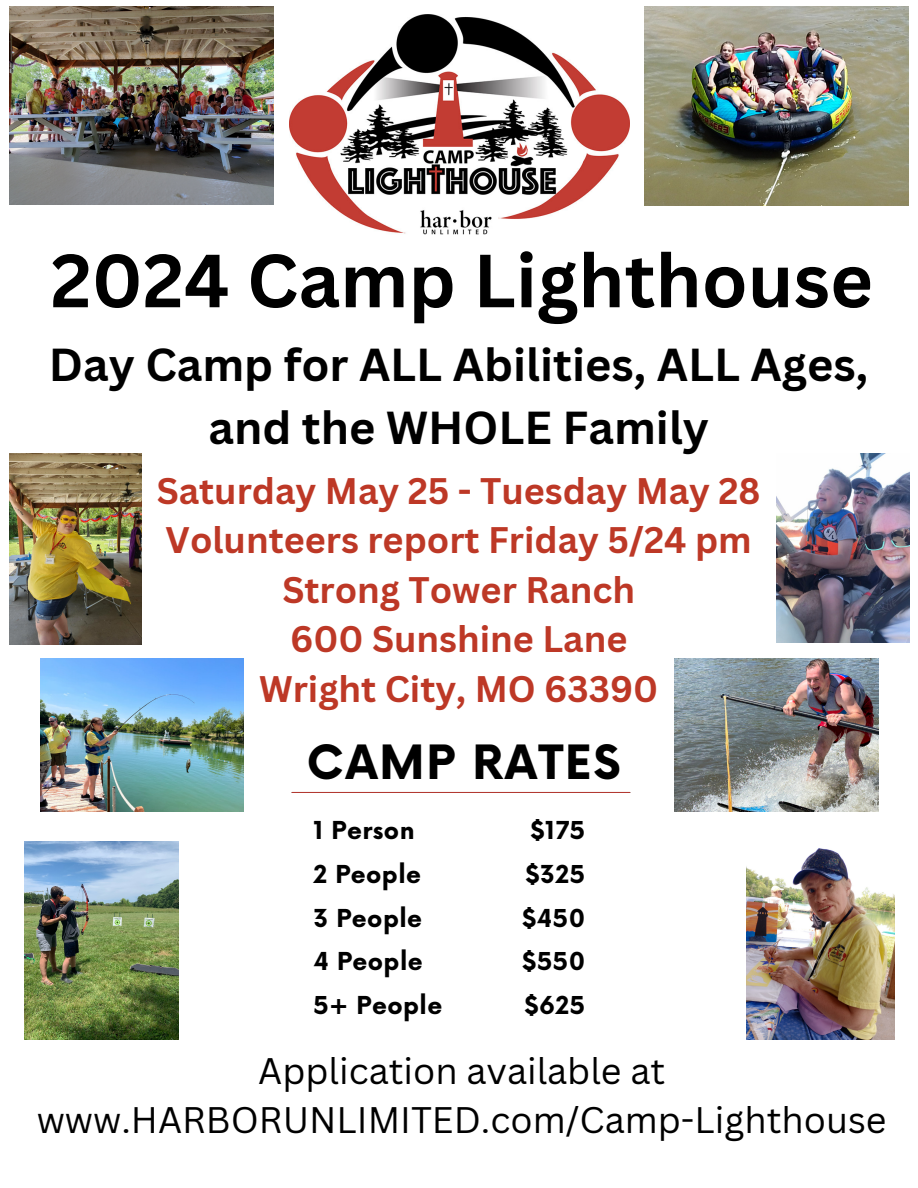
<style>
.page{position:relative;width:918px;height:1188px;background:#fff}
.page>*{position:absolute;margin:0;border:0;box-sizing:border-box;transform-origin:0 0}
.t1{font:700 73.5px "Canva Sans";color:#000}
.t2{font:700 46.05px "Now";letter-spacing:.04em;color:#000}
.t3{font:700 45px/63px "Canva Sans";color:#000;text-align:center}
.t4{font:700 36px/49.5px "Canva Sans";color:#bd3826;text-align:center}
.t5{font:36px/49.5px "Canva Sans";color:#000;text-align:center}
.t6{font:700 24.15px "Now";letter-spacing:.02em;color:#000}
</style>
<div class="page">
<img style="left:289px;top:14px;width:340px;height:221px">
<svg style="left:291px;top:792px;width:340px;height:1px"></svg>
<img style="left:10px;top:7px;width:264px;height:198px">
<img style="left:675px;top:658px;width:204px;height:153px">
<img style="left:746px;top:848px;width:149px;height:191px">
<img style="left:25px;top:841px;width:154px;height:198px">
<img style="left:777px;top:454px;width:133px;height:189px">
<img style="left:10px;top:454px;width:132px;height:190px">
<img style="left:644px;top:7px;width:265px;height:199px">
<img style="left:40px;top:658px;width:204px;height:153px">
<p class="t1" style="left:51px;top:229px;width:824px">2024 Camp Lighthouse</p>
<p class="t3" style="left:49px;top:332px;width:821px">Day Camp for ALL Abilities, ALL Ages, and the WHOLE Family</p>
<p class="t4" style="left:157px;top:465px;width:605px">Saturday May 25 - Tuesday May 28<br>Volunteers report Friday 5/24 pm<br>Strong Tower Ranch<br>600 Sunshine Lane<br>Wright City, MO 63390</p>
<p class="t2" style="left:307px;top:738px;width:316px">CAMP RATES</p>
<p class="t6" style="left:313px;top:817px;width:103px">1 Person</p>
<h1 class="t6" style="left:313px;top:861px;width:109px">2 People</h1>
<h3 class="t6" style="left:313px;top:905px;width:110px">3 People</h3>
<p class="t6" style="left:313px;top:949px;width:111px">4 People</p>
<p class="t6" style="left:313px;top:993px;width:131px">5+ People</p>
<h4 class="t6" style="left:530px;top:817px;width:56px">$175</h4>
<p class="t6" style="left:526px;top:861px;width:61px">$325</p>
<p class="t6" style="left:522px;top:905px;width:64px">$450</p>
<h2 class="t6" style="left:522px;top:949px;width:64px">$550</h2>
<p class="t6" style="left:524px;top:993px;width:62px">$625</p>
<p class="t5" style="left:37px;top:1045px;width:851px">Application available at www.HARBORUNLIMITED.com/Camp-Lighthouse</p>
</div>
